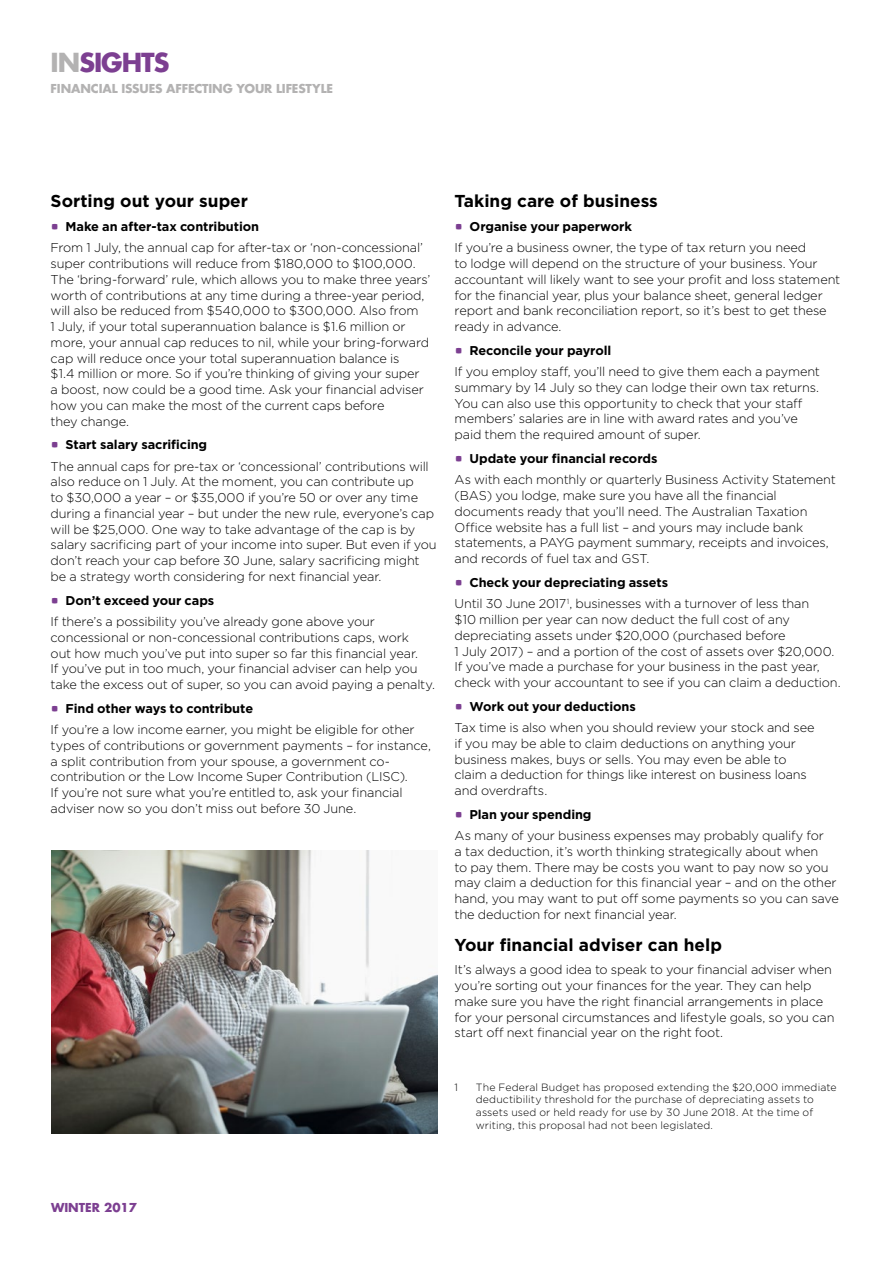
<style>
.page{position:relative;width:893px;height:1263px;background:#fff}
.page>*{position:absolute;margin:0;border:0;box-sizing:border-box;transform-origin:0 0}
.t1{font:700 25.5px "Futura Std";letter-spacing:-.04em;color:#7c3f91}
.t2{font:700 17.25px "Gotham";color:#000}
.t3{font:300 12.75px/15.8px "Gotham";letter-spacing:-.01em;color:#000}
.t4{font:700 12.75px "Gotham";letter-spacing:-.005em;color:#000}
.t5{font:700 12px "Futura Std";letter-spacing:-.01em;color:#b3b2b2}
.t6{font:700 12px "Futura Std";color:#7c3f91}
.t7{font:300 10.5px/12.8px "Gotham";letter-spacing:.01em;color:#000}
.s1{color:#b3b2b2}
.s2{font-weight:700}
</style>
<div class="page">
<img style="left:51px;top:850px;width:387px;height:283px">
<h1 class="t1" style="left:51px;top:46px;width:120px"><span class="s1">IN</span>SIGHTS</h1>
<p class="t5" style="left:51px;top:80px;width:284px">FINANCIAL ISSUES AFFECTING YOUR LIFESTYLE</p>
<h2 class="t2" style="left:51px;top:190px;width:199px">Sorting out your super</h2>
<p class="t4" style="left:66px;top:218px;width:195px">Make an after-tax contribution</p>
<p class="t3" style="left:51px;top:240px;width:381px">From 1 July, the annual cap for after-tax or ‘non-concessional’ super contributions will reduce from $180,000 to $100,000.<br>The ‘bring-forward’ rule, which allows you to make three years’ worth of contributions at any time during a three-year period, will also be reduced from $540,000 to $300,000. Also from<br>1 July, if your total superannuation balance is $1.6 million or more, your annual cap reduces to nil, while your bring-forward cap will reduce once your total superannuation balance is<br>$1.4 million or more. So if you’re thinking of giving your super<br>a boost, now could be a good time. Ask your financial adviser how you can make the most of the current caps before<br>they change.</p>
<p class="t4" style="left:66px;top:436px;width:143px">Start salary sacrificing</p>
<p class="t3" style="left:51px;top:458px;width:388px">The annual caps for pre-tax or ‘concessional’ contributions will also reduce on 1 July. At the moment, you can contribute up<br>to $30,000 a year – or $35,000 if you’re 50 or over any time during a financial year – but under the new rule, everyone’s cap will be $25,000. One way to take advantage of the cap is by salary sacrificing part of your income into super. But even if you don’t reach your cap before 30 June, salary sacrificing might be a strategy worth considering for next financial year.</p>
<p class="t4" style="left:66px;top:592px;width:150px">Don’t exceed your caps</p>
<p class="t3" style="left:51px;top:613px;width:386px">If there’s a possibility you’ve already gone above your concessional or non-concessional contributions caps, work<br>out how much you’ve put into super so far this financial year.<br>If you’ve put in too much, your financial adviser can help you take the excess out of super, so you can avoid paying a penalty.</p>
<p class="t4" style="left:66px;top:700px;width:189px">Find other ways to contribute</p>
<p class="t3" style="left:51px;top:721px;width:382px">If you’re a low income earner, you might be eligible for other types of contributions or government payments – for instance, a split contribution from your spouse, a government co&shy;contribution or the Low Income Super Contribution (LISC).<br>If you’re not sure what you’re entitled to, ask your financial adviser now so you don’t miss out before 30 June.</p>
<h2 class="t2" style="left:455px;top:190px;width:205px">Taking care of business</h2>
<p class="t4" style="left:469px;top:218px;width:164px">Organise your paperwork</p>
<p class="t3" style="left:455px;top:240px;width:387px">If you’re a business owner, the type of tax return you need<br>to lodge will depend on the structure of your business. Your accountant will likely want to see your profit and loss statement for the financial year, plus your balance sheet, general ledger report and bank reconciliation report, so it’s best to get these ready in advance.</p>
<p class="t4" style="left:469px;top:342px;width:143px">Reconcile your payroll</p>
<p class="t3" style="left:455px;top:363px;width:367px">If you employ staff, you’ll need to give them each a payment summary by 14 July so they can lodge their own tax returns.<br>You can also use this opportunity to check that your staff members’ salaries are in line with award rates and you’ve paid them the required amount of super.</p>
<p class="t4" style="left:469px;top:450px;width:190px">Update your financial records</p>
<p class="t3" style="left:455px;top:472px;width:383px">As with each monthly or quarterly Business Activity Statement (BAS) you lodge, make sure you have all the financial documents ready that you’ll need. The Australian Taxation Office website has a full list – and yours may include bank statements, a PAYG payment summary, receipts and invoices, and records of fuel tax and GST.</p>
<p class="t3" style="left:455px;top:571px;width:356px;line-height:21.6px;text-indent:15px"><span class="s2">Check your depreciating assets<br></span>Until 30 June 2017<sup>1</sup>, businesses with a turnover of less than</p>
<p class="t3" style="left:455px;top:611px;width:388px">$10 million per year can now deduct the full cost of any depreciating assets under $20,000 (purchased before<br>1 July 2017) – and a portion of the cost of assets over $20,000.<br>If you’ve made a purchase for your business in the past year, check with your accountant to see if you can claim a deduction.</p>
<p class="t4" style="left:469px;top:698px;width:168px">Work out your deductions</p>
<p class="t3" style="left:455px;top:719px;width:361px">Tax time is also when you should review your stock and see if you may be able to claim deductions on anything your business makes, buys or sells. You may even be able to claim a deduction for things like interest on business loans and overdrafts.</p>
<p class="t4" style="left:469px;top:806px;width:124px">Plan your spending</p>
<p class="t3" style="left:455px;top:827px;width:386px">As many of your business expenses may probably qualify for<br>a tax deduction, it’s worth thinking strategically about when<br>to pay them. There may be costs you want to pay now so you may claim a deduction for this financial year – and on the other hand, you may want to put off some payments so you can save the deduction for next financial year.</p>
<h2 class="t2" style="left:455px;top:933px;width:269px">Your financial adviser can help</h2>
<p class="t3" style="left:455px;top:961px;width:381px">It’s always a good idea to speak to your financial adviser when you’re sorting out your finances for the year. They can help make sure you have the right financial arrangements in place for your personal circumstances and lifestyle goals, so you can start off next financial year on the right foot.</p>
<p class="t7" style="left:455px;top:1080px;width:5px">1</p>
<p class="t7" style="left:476px;top:1080px;width:362px">The Federal Budget has proposed extending the $20,000 immediate deductibility threshold for the purchase of depreciating assets to assets used or held ready for use by 30 June 2018. At the time of writing, this proposal had not been legislated.</p>
<p class="t6" style="left:51px;top:1200px;width:88px">WINTER 2017</p>
</div>
